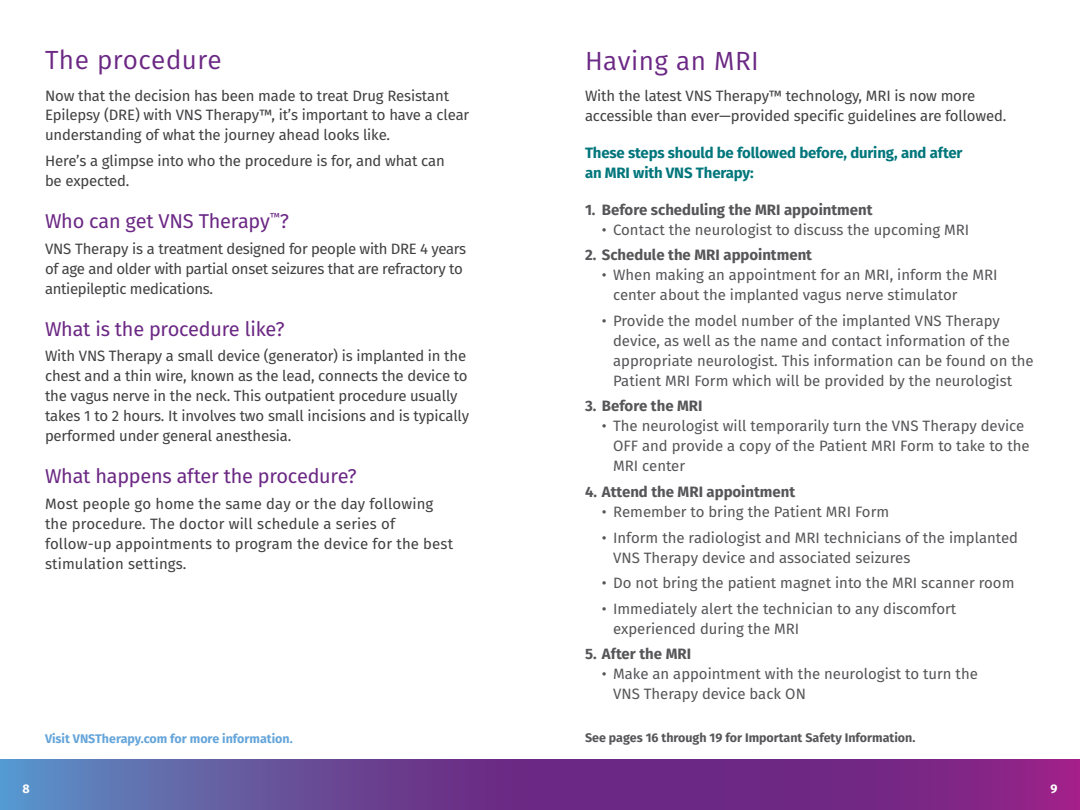
<style>
.page{position:relative;width:1080px;height:810px;background:#fff}
.page>*{position:absolute;margin:0;border:0;box-sizing:border-box;transform-origin:0 0}
.t1{font:26.25px "Fira Sans";letter-spacing:.02em;color:#6b2884}
.t2{font:20px "Fira Sans";letter-spacing:-.01em;color:#6b2884}
.t3{font:15px/20px "Fira Sans";color:#565659}
.t4{font:15px/20px "Fira Sans";letter-spacing:-.01em;color:#414042}
.t5{font:15px/20px "Fira Sans";letter-spacing:.01em;color:#414042}
.t6{font:700 15px "Fira Sans";color:#565659}
.t7{font:700 15px/20px "Fira Sans";letter-spacing:-.01em;color:#00767b}
.t8{font:700 12.5px "Fira Sans";color:#565659}
.t9{font:700 12.5px "Fira Sans";color:#65a5da}
.t10{font:700 12.5px "Fira Sans";color:#fff}
</style>
<div class="page">
<svg style="left:540px;top:760px;width:540px;height:50px;background:#762684"></svg>
<div style="left:0;top:760px;width:540px;height:50px;background:linear-gradient(to right,#5b92c6,#6f1e7a)"></div>
<h1 class="t1" style="left:45px;top:41px;width:178px">The procedure</h1>
<p class="t4" style="left:45px;top:85px;width:426px">Now that the decision has been made to treat Drug Resistant<br>Epilepsy (DRE) with VNS Therapy™, it’s important to have a clear understanding of what the journey ahead looks like.</p>
<p class="t4" style="left:45px;top:150px;width:401px">Here’s a glimpse into who the procedure is for, and what can be expected.</p>
<h2 class="t2" style="left:45px;top:206px;width:246px">Who can get VNS Therapy<sup>™</sup>?</h2>
<p class="t4" style="left:45px;top:238px;width:423px">VNS Therapy is a treatment designed for people with DRE 4 years of age and older with partial onset seizures that are refractory to antiepileptic medications.</p>
<h2 class="t2" style="left:45px;top:313px;width:241px">What is the procedure like?</h2>
<p class="t4" style="left:45px;top:345px;width:426px">With VNS Therapy a small device (generator) is implanted in the chest and a thin wire, known as the lead, connects the device to the vagus nerve in the neck. This outpatient procedure usually takes 1 to 2 hours. It involves two small incisions and is typically performed under general anesthesia.</p>
<h2 class="t2" style="left:45px;top:461px;width:313px">What happens after the procedure?</h2>
<p class="t5" style="left:45px;top:493px;width:410px">Most people go home the same day or the day following the procedure. The doctor will schedule a series of follow-up appointments to program the device for the best stimulation settings.</p>
<h1 class="t1" style="left:585px;top:41px;width:175px">Having an MRI</h1>
<p class="t4" style="left:585px;top:85px;width:423px">With the latest VNS Therapy™ technology, MRI is now more accessible than ever—provided specific guidelines are followed.</p>
<p class="t7" style="left:585px;top:141px;width:379px">These steps should be followed before, during, and after an MRI with VNS Therapy:</p>
<p class="t6" style="left:585px;top:197px;width:289px">1. Before scheduling the MRI appointment</p>
<p class="t3" style="left:602px;top:219px;width:369px">• Contact the neurologist to discuss the upcoming MRI</p>
<p class="t6" style="left:585px;top:242px;width:229px">2. Schedule the MRI appointment</p>
<p class="t3" style="left:613px;top:264px;width:386px;text-indent:-11px">• When making an appointment for an MRI, inform the MRI center about the implanted vagus nerve stimulator</p>
<p class="t3" style="left:613px;top:310px;width:422px;text-indent:-11px">• Provide the model number of the implanted VNS Therapy device, as well as the name and contact information of the appropriate neurologist. This information can be found on the Patient MRI Form which will be provided by the neurologist</p>
<p class="t6" style="left:585px;top:394px;width:119px">3. Before the MRI</p>
<p class="t3" style="left:613px;top:416px;width:418px;text-indent:-11px">• The neurologist will temporarily turn the VNS Therapy device<br>OFF and provide a copy of the Patient MRI Form to take to the<br>MRI center</p>
<p class="t6" style="left:585px;top:479px;width:212px">4. Attend the MRI appointment</p>
<p class="t3" style="left:602px;top:501px;width:289px">• Remember to bring the Patient MRI Form</p>
<p class="t3" style="left:613px;top:527px;width:406px;text-indent:-11px">• Inform the radiologist and MRI technicians of the implanted<br>VNS Therapy device and associated seizures</p>
<p class="t3" style="left:602px;top:573px;width:414px">• Do not bring the patient magnet into the MRI scanner room</p>
<p class="t3" style="left:613px;top:598px;width:345px;text-indent:-11px">• Immediately alert the technician to any discomfort experienced during the MRI</p>
<p class="t6" style="left:585px;top:642px;width:108px">5. After the MRI</p>
<p class="t3" style="left:613px;top:664px;width:366px;text-indent:-11px">• Make an appointment with the neurologist to turn the<br>VNS Therapy device back ON</p>
<p class="t9" style="left:45px;top:728px;width:249px">Visit VNSTherapy.com for more information.</p>
<p class="t8" style="left:585px;top:727px;width:332px">See pages 16 through 19 for Important Safety Information.</p>
<p class="t10" style="left:22px;top:778px;width:9px">8</p>
<p class="t10" style="left:1050px;top:778px;width:8px">9</p>
</div>
